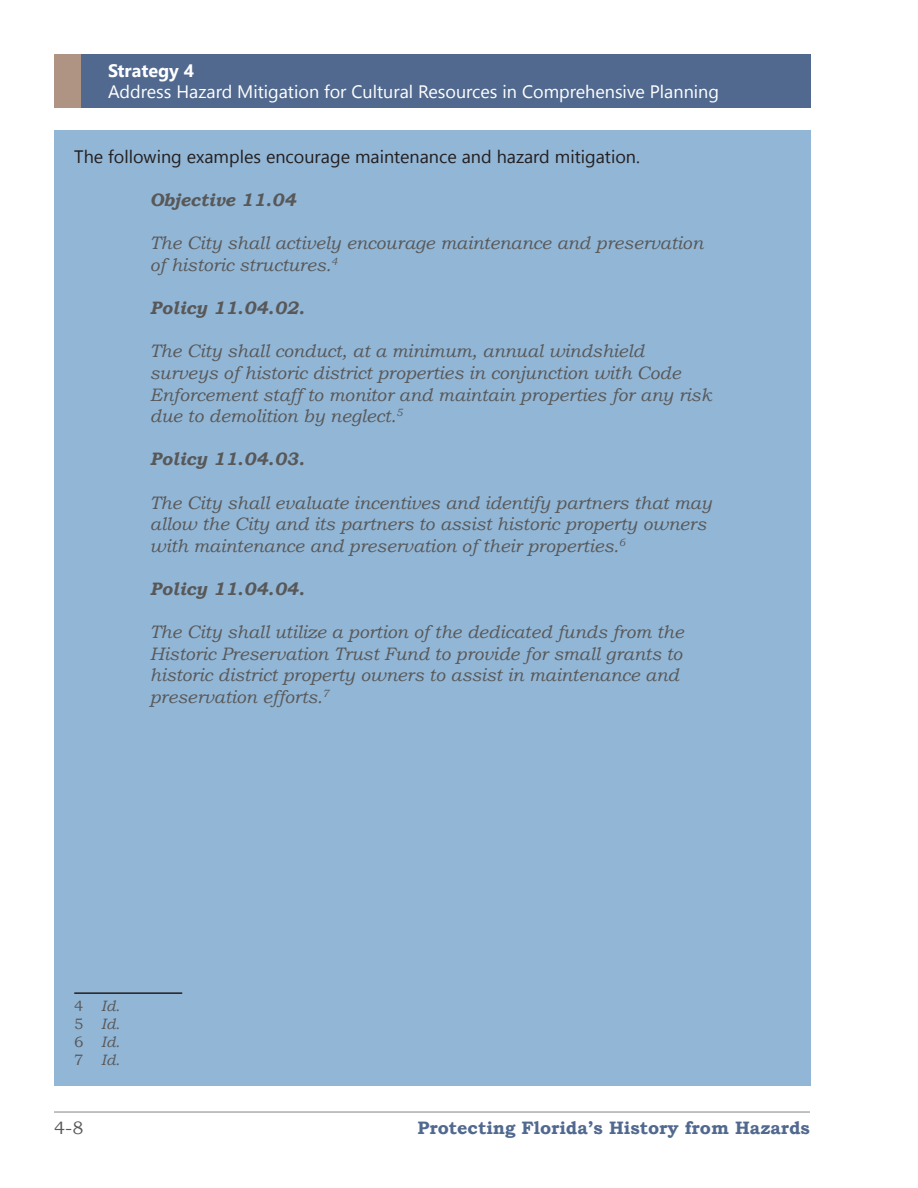
<style>
.page{position:relative;width:918px;height:1188px;background:#fff}
.page>*{position:absolute;margin:0;border:0;box-sizing:border-box;transform-origin:0 0}
.t1{font:italic 18px/21.6px "Bookman Old Style";color:#585858}
.t2{font:18px "Gadugi";color:#fff}
.t3{font:18px "Gadugi";color:#231f20}
.t4{font:italic 700 18px "Bookman Old Style";color:#585858}
.t5{font:700 18px "Bookman Old Style";color:#51698f}
.t6{font:700 18px "Gadugi";color:#fff}
.t7{font:18px "Bookman Old Style";color:#585858}
.t8{font:italic 15px/18px "Bookman Old Style";color:#585858;text-align:justify}
.s1{font-style:normal}
</style>
<div class="page">
<hr style="left:54px;top:1112px;width:756px;height:1px;background:#848488">
<div style="left:54px;top:130px;width:756px;height:955px;background:#92b6d6"></div>
<hr style="left:74px;top:992px;width:108px;height:2px;background:#231f20">
<div style="left:81px;top:54px;width:729px;height:54px;background:#51698f"></div>
<div style="left:54px;top:54px;width:27px;height:54px;background:#af9483"></div>
<p class="t6" style="left:108px;top:57px;width:88px">Strategy 4</p>
<p class="t2" style="left:108px;top:79px;width:613px">Address Hazard Mitigation for Cultural Resources in Comprehensive Planning</p>
<p class="t3" style="left:74px;top:144px;width:567px">The following examples encourage maintenance and hazard mitigation.</p>
<p class="t4" style="left:150px;top:189px;width:148px">Objective 11.04</p>
<p class="t1" style="left:150px;top:232px;width:555px">The City shall actively encourage maintenance and preservation of historic structures.<sup>4</sup></p>
<p class="t4" style="left:150px;top:297px;width:156px">Policy 11.04.02.</p>
<p class="t1" style="left:150px;top:340px;width:563px">The City shall conduct, at a minimum, annual windshield surveys of historic district properties in conjunction with Code Enforcement staff to monitor and maintain properties for any risk due to demolition by neglect.<sup>5</sup></p>
<p class="t4" style="left:150px;top:448px;width:156px">Policy 11.04.03.</p>
<p class="t1" style="left:150px;top:491px;width:563px">The City shall evaluate incentives and identify partners that may allow the City and its partners to assist historic property owners with maintenance and preservation of their properties.<sup>6</sup></p>
<p class="t4" style="left:150px;top:578px;width:156px">Policy 11.04.04.</p>
<p class="t1" style="left:150px;top:621px;width:535px">The City shall utilize a portion of the dedicated funds from the Historic Preservation Trust Fund to provide for small grants to historic district property owners to assist in maintenance and preservation efforts.<sup>7</sup></p>
<p class="t8" style="left:74px;top:997px;width:47px"><span class="s1">4</span> Id.<br><span class="s1">5</span> Id.<br><span class="s1">6</span> Id.<br><span class="s1">7</span> Id.</p>
<p class="t7" style="left:54px;top:1117px;width:31px">4-8</p>
<p class="t5" style="left:418px;top:1117px;width:394px">Protecting Florida’s History from Hazards</p>
</div>
